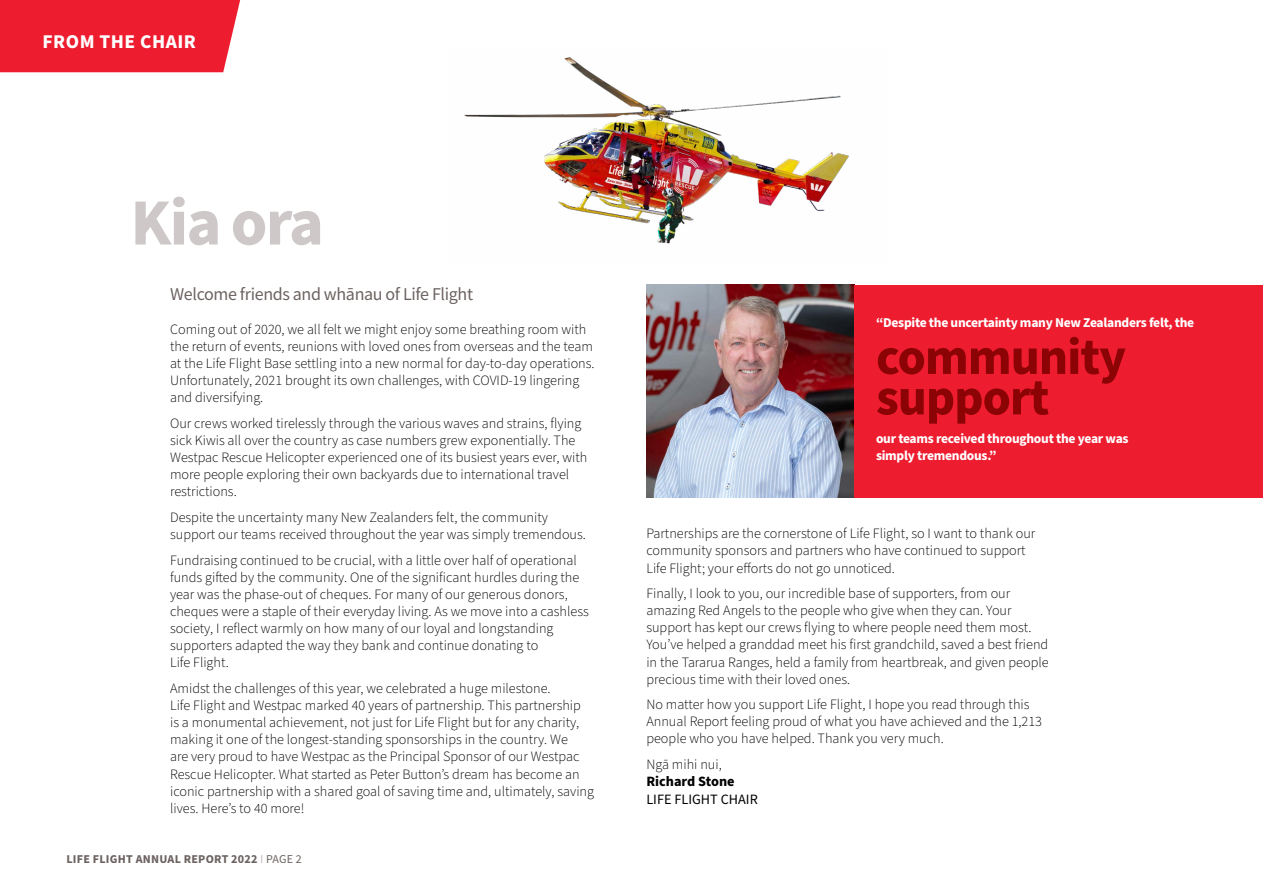
<style>
.page{position:relative;width:1263px;height:893px;background:#fff}
.page>*{position:absolute;margin:0;border:0;box-sizing:border-box;transform-origin:0 0}
.t1{font:700 66px "Source Sans Pro";letter-spacing:-.025em;color:#cec9c8}
.t2{font:700 51px/40.5px "Source Sans Pro";letter-spacing:-.02em;color:#8b0304}
.t3{font:700 19.5px "Source Sans Pro";letter-spacing:.025em;color:#fff}
.t4{font:18px "Source Sans Pro";letter-spacing:-.02em;color:#6c6361}
.t5{font:300 14.25px/17.1px "Source Sans Pro";color:#000}
.t6{font:14.25px "Source Sans Pro";color:#000}
.t7{font:700 14.25px "Source Sans Pro";color:#000}
.t8{font:700 13.5px/16.2px "Source Sans Pro";letter-spacing:-.02em;color:#fff}
.t9{font:700 12px "Source Sans Pro";letter-spacing:.02em;color:#6c6361}
.s1{font-weight:200}
.s2{font-weight:400}
</style>
<div class="page">
<div style="left:0;top:0;width:241px;height:72px;background:#ed1c2f"></div>
<img style="left:646px;top:285px;width:209px;height:212px">
<div style="left:855px;top:285px;width:408px;height:212px;background:#ed1c2f"></div>
<img style="left:464px;top:57px;width:385px;height:187px">
<h3 class="t3" style="left:43px;top:28px;width:155px">FROM THE CHAIR</h3>
<h1 class="t1" style="left:130px;top:178px;width:195px">Kia ora</h1>
<p class="t4" style="left:170px;top:282px;width:304px">Welcome friends and whānau of Life Flight</p>
<p class="t5" style="left:170px;top:321px;width:426px">Coming out of 2020, we all felt we might enjoy some breathing room with the return of events, reunions with loved ones from overseas and the team at the Life Flight Base settling into a new normal for day-to-day operations.<br>Unfortunately, 2021 brought its own challenges, with COVID-19 lingering and diversifying.</p>
<p class="t5" style="left:170px;top:415px;width:419px">Our crews worked tirelessly through the various waves and strains, flying sick Kiwis all over the country as case numbers grew exponentially. The Westpac Rescue Helicopter experienced one of its busiest years ever, with more people exploring their own backyards due to international travel restrictions.</p>
<p class="t5" style="left:170px;top:509px;width:417px">Despite the uncertainty many New Zealanders felt, the community support our teams received throughout the year was simply tremendous.</p>
<p class="t5" style="left:170px;top:552px;width:420px">Fundraising continued to be crucial, with a little over half of operational funds gifted by the community. One of the significant hurdles during the year was the phase-out of cheques. For many of our generous donors, cheques were a staple of their everyday living. As we move into a cashless society, I reflect warmly on how many of our loyal and longstanding supporters adapted the way they bank and continue donating to<br>Life Flight.</p>
<p class="t5" style="left:170px;top:680px;width:425px">Amidst the challenges of this year, we celebrated a huge milestone.<br>Life Flight and Westpac marked 40 years of partnership. This partnership<br>is a monumental achievement, not just for Life Flight but for any charity, making it one of the longest-standing sponsorships in the country. We<br>are very proud to have Westpac as the Principal Sponsor of our Westpac Rescue Helicopter. What started as Peter Button’s dream has become an iconic partnership with a shared goal of saving time and, ultimately, saving lives. Here’s to 40 more!</p>
<p class="t9" style="left:66px;top:851px;width:237px">LIFE FLIGHT ANNUAL REPORT 2022 <span class="s1">I</span> <span class="s2">PAGE 2</span></p>
<p class="t8" style="left:876px;top:315px;width:320px">“Despite the uncertainty many New Zealanders felt, the</p>
<h2 class="t2" style="left:876px;top:338px;width:252px">community support</h2>
<p class="t8" style="left:876px;top:431px;width:254px">our teams received throughout the year was simply tremendous.”</p>
<p class="t5" style="left:646px;top:525px;width:390px">Partnerships are the cornerstone of Life Flight, so I want to thank our community sponsors and partners who have continued to support<br>Life Flight; your efforts do not go unnoticed.</p>
<p class="t5" style="left:646px;top:585px;width:404px">Finally, I look to you, our incredible base of supporters, from our amazing Red Angels to the people who give when they can. Your support has kept our crews flying to where people need them most.<br>You’ve helped a granddad meet his first grandchild, saved a best friend in the Tararua Ranges, held a family from heartbreak, and given people precious time with their loved ones.</p>
<p class="t5" style="left:646px;top:696px;width:397px">No matter how you support Life Flight, I hope you read through this<br>Annual Report feeling proud of what you have achieved and the 1,213 people who you have helped. Thank you very much.</p>
<p class="t5" style="left:646px;top:756px;width:77px">Ngā mihi nui,</p>
<p class="t7" style="left:646px;top:772px;width:90px">Richard Stone</p>
<p class="t6" style="left:646px;top:790px;width:113px">LIFE FLIGHT CHAIR</p>
</div>
